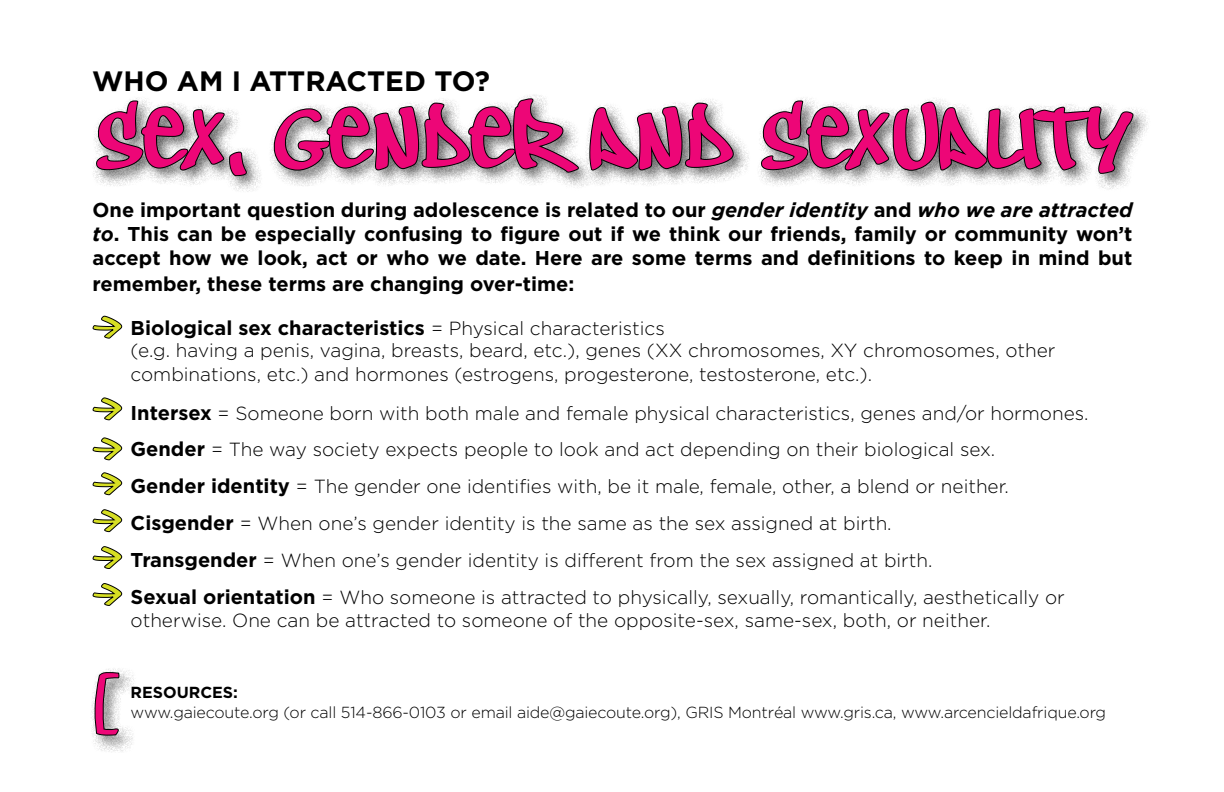
<style>
.page{position:relative;width:1224px;height:792px;background:#fff}
.page>*{position:absolute;margin:0;border:0;box-sizing:border-box;transform-origin:0 0}
.t1{font:italic 82px "Owned";letter-spacing:.06em;color:#ed0677}
.t2{font:700 28px "Gotham";color:#000}
.t3{font:700 20px/24.4px "Gotham";color:#000;text-align:justify}
.t4{font:300 19px/36.8px "Gotham";color:#000}
.t5{font:300 16px "Gotham";letter-spacing:-.01em;color:#000}
.t6{font:700 16px "Gotham";color:#000}
.s1{font-style:inherit}
.s2{font-style:italic}
.s3{font-weight:300;font-size:19px}
.s4{font-weight:700;font-size:20px}
</style>
<div class="page">
<div style="left:91px;top:93px;width:1060px;height:101px;background:#000;opacity:.6"></div>
<svg style="left:95px;top:99px;width:153px;height:79px"></svg>
<svg style="left:272px;top:97px;width:308px;height:78px"></svg>
<svg style="left:588px;top:102px;width:147px;height:85px"></svg>
<svg style="left:760px;top:93px;width:375px;height:94px"></svg>
<svg style="left:92px;top:315px;width:31px;height:24px"></svg>
<svg style="left:92px;top:397px;width:31px;height:24px"></svg>
<svg style="left:92px;top:437px;width:31px;height:24px"></svg>
<svg style="left:92px;top:472px;width:31px;height:24px"></svg>
<svg style="left:92px;top:509px;width:31px;height:24px"></svg>
<svg style="left:92px;top:546px;width:31px;height:23px"></svg>
<svg style="left:92px;top:583px;width:31px;height:23px"></svg>
<div style="left:90px;top:667px;width:47px;height:86px;background:#000;opacity:.55"></div>
<svg style="left:94px;top:672px;width:26px;height:64px;background:#c1789c"></svg>
<h2 class="t2" style="left:92px;top:64px;width:400px">WHO AM I ATTRACTED TO?</h2>
<h1 class="t1" style="left:92px;top:85px;width:1030px">SEX,GENDER AND SEXUALITY</h1>
<p class="t3" style="left:93px;top:198px;width:1042px"><span class="s1">O</span>ne important question during adolescence is related to our <span class="s2">gender identity</span> and <span class="s2">who we are attracted to</span>. This can be especially confusing to figure out if we think our friends, family or community won’t accept how we look, act or who we date. Here are some terms and definitions to keep in mind but remember, these terms are changing over-time:</p>
<p class="t3" style="left:131px;top:315px;width:536px">Biological sex characteristics <span class="s3">= Physical characteristics</span></p>
<p class="t4" style="left:131px;top:338px;width:926px;line-height:24px">(e.g. having a penis, vagina, breasts, beard, etc.), genes (XX chromosomes, XY chromosomes, other combinations, etc.) and hormones (estrogens, progesterone, testosterone, etc.).</p>
<p class="t4" style="left:131px;top:395px;width:960px"><span class="s4">Intersex</span> = Someone born with both male and female physical characteristics, genes and/or hormones.<br><span class="s4">Gender</span> = The way society expects people to look and act depending on their biological sex.<br><span class="s4">Gender identity</span> = The gender one identifies with, be it male, female, other, a blend or neither.<br><span class="s4">Cisgender</span> = When one’s gender identity is the same as the sex assigned at birth.<br><span class="s4">Transgender</span> = When one’s gender identity is different from the sex assigned at birth.<br><span class="s4">Sexual orientation</span> = Who someone is attracted to physically, sexually, romantically, aesthetically or</p>
<p class="t4" style="left:131px;top:601px;width:861px">otherwise. One can be attracted to someone of the opposite-sex, same-sex, both, or neither.</p>
<p class="t6" style="left:131px;top:683px;width:109px">RESOURCES:</p>
<p class="t5" style="left:131px;top:703px;width:977px">www.gaiecoute.org (or call 514-866-0103 or email aide@gaiecoute.org), GRIS Montréal www.gris.ca, www.arcencieldafrique.org</p>
</div>
